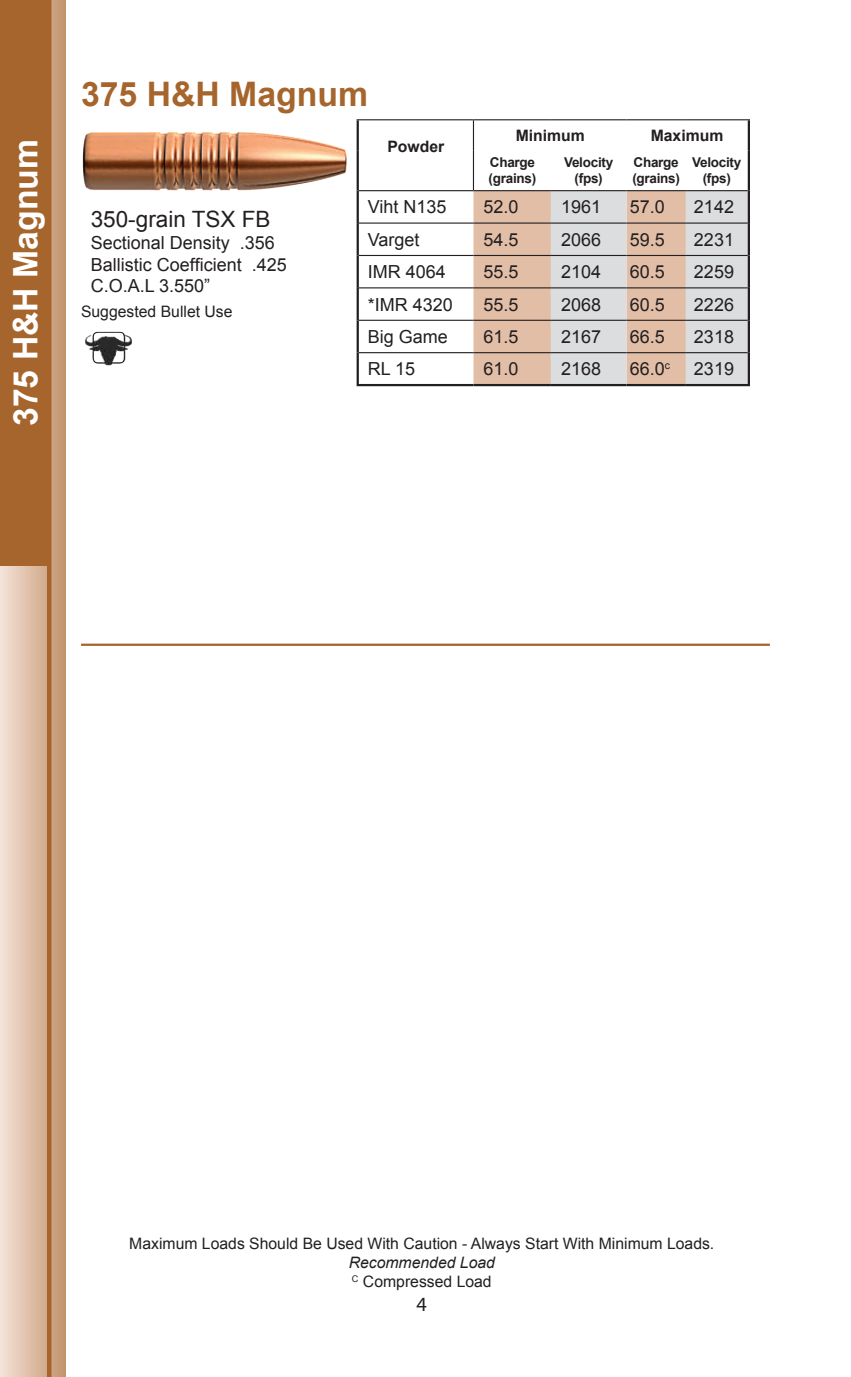
<style>
.page{position:relative;width:851px;height:1377px;background:#fff}
.page>*{position:absolute;margin:0;border:0;box-sizing:border-box;transform-origin:0 0}
.t1{font:700 33.75px "Arial";color:#fff}
.t2{font:700 33.75px "Arial";color:#a5652d}
.t3{font:22.5px "Arial";color:#231f20}
.t4{font:20.25px "Myriad Pro";color:#231f20}
.t5{font:18px/21.6px "Arial";color:#231f20}
.t6{font:15.75px "Arial";color:#231f20}
.t7{font:italic 15.75px/18.9px "Arial";color:#231f20}
.t8{font:700 15.75px "Arial";color:#231f20}
.t9{font:700 13.5px/16.2px "Arial";letter-spacing:-.02em;color:#231f20}
.s1{font-style:normal}
</style>
<div class="page">
<div style="left:0;top:0;width:66px;height:1377px;background:linear-gradient(to right,#f5e3d9,#c3956f)"></div>
<div style="left:0;top:0;width:50px;height:565px;background:#a5652d"></div>
<hr style="left:47px;top:0;width:4px;height:1377px;background:#a5652d">
<hr style="left:81px;top:644px;width:689px;height:2px;background:#a5652d">
<svg style="left:473px;top:191px;width:274px;height:193px;background:#ddcbc1"></svg>
<hr style="left:356px;top:120px;width:3px;height:30px;background:#231f20">
<hr style="left:356px;top:150px;width:3px;height:41px;background:#231f20">
<hr style="left:356px;top:191px;width:3px;height:32px;background:#231f20">
<hr style="left:356px;top:223px;width:3px;height:32px;background:#231f20">
<hr style="left:356px;top:255px;width:3px;height:33px;background:#231f20">
<hr style="left:356px;top:288px;width:3px;height:32px;background:#231f20">
<hr style="left:356px;top:320px;width:3px;height:33px;background:#231f20">
<hr style="left:356px;top:353px;width:3px;height:31px;background:#231f20">
<hr style="left:356px;top:384px;width:117px;height:2px;background:#231f20">
<hr style="left:473px;top:384px;width:78px;height:2px;background:#231f20">
<hr style="left:551px;top:384px;width:75px;height:2px;background:#231f20">
<hr style="left:626px;top:384px;width:59px;height:2px;background:#231f20">
<hr style="left:685px;top:384px;width:65px;height:2px;background:#231f20">
<hr style="left:359px;top:320px;width:114px;height:1px;background:#231f20">
<hr style="left:473px;top:320px;width:78px;height:1px;background:#231f20">
<hr style="left:551px;top:320px;width:75px;height:1px;background:#231f20">
<hr style="left:626px;top:320px;width:59px;height:1px;background:#231f20">
<hr style="left:685px;top:320px;width:62px;height:1px;background:#231f20">
<hr style="left:359px;top:255px;width:114px;height:1px;background:#231f20">
<hr style="left:473px;top:255px;width:78px;height:1px;background:#231f20">
<hr style="left:551px;top:255px;width:75px;height:1px;background:#231f20">
<hr style="left:626px;top:255px;width:59px;height:1px;background:#231f20">
<hr style="left:685px;top:255px;width:62px;height:1px;background:#231f20">
<hr style="left:359px;top:190px;width:114px;height:1px;background:#231f20">
<hr style="left:473px;top:190px;width:78px;height:1px;background:#231f20">
<hr style="left:551px;top:190px;width:75px;height:1px;background:#231f20">
<hr style="left:626px;top:190px;width:59px;height:1px;background:#231f20">
<hr style="left:685px;top:190px;width:62px;height:1px;background:#231f20">
<hr style="left:356px;top:119px;width:117px;height:1px;background:#231f20">
<hr style="left:473px;top:119px;width:78px;height:1px;background:#231f20">
<hr style="left:551px;top:119px;width:75px;height:1px;background:#231f20">
<hr style="left:626px;top:119px;width:59px;height:1px;background:#231f20">
<hr style="left:685px;top:119px;width:65px;height:1px;background:#231f20">
<hr style="left:747px;top:120px;width:3px;height:30px;background:#231f20">
<hr style="left:473px;top:120px;width:1px;height:30px;background:#231f20">
<hr style="left:473px;top:150px;width:1px;height:40px;background:#231f20">
<hr style="left:747px;top:150px;width:3px;height:41px;background:#231f20">
<hr style="left:747px;top:191px;width:3px;height:32px;background:#231f20">
<hr style="left:747px;top:223px;width:3px;height:32px;background:#231f20">
<hr style="left:747px;top:255px;width:3px;height:33px;background:#231f20">
<hr style="left:747px;top:288px;width:3px;height:32px;background:#231f20">
<hr style="left:747px;top:320px;width:3px;height:33px;background:#231f20">
<hr style="left:747px;top:353px;width:3px;height:31px;background:#231f20">
<hr style="left:359px;top:223px;width:114px;height:1px;background:#231f20">
<hr style="left:473px;top:223px;width:78px;height:1px;background:#231f20">
<hr style="left:551px;top:223px;width:75px;height:1px;background:#231f20">
<hr style="left:626px;top:223px;width:59px;height:1px;background:#231f20">
<hr style="left:685px;top:223px;width:62px;height:1px;background:#231f20">
<hr style="left:359px;top:287px;width:114px;height:1px;background:#231f20">
<hr style="left:473px;top:287px;width:78px;height:1px;background:#231f20">
<hr style="left:551px;top:287px;width:75px;height:1px;background:#231f20">
<hr style="left:626px;top:287px;width:59px;height:1px;background:#231f20">
<hr style="left:685px;top:287px;width:62px;height:1px;background:#231f20">
<hr style="left:359px;top:352px;width:114px;height:1px;background:#231f20">
<hr style="left:473px;top:352px;width:78px;height:1px;background:#231f20">
<hr style="left:551px;top:352px;width:75px;height:1px;background:#231f20">
<hr style="left:626px;top:352px;width:59px;height:1px;background:#231f20">
<hr style="left:685px;top:352px;width:62px;height:1px;background:#231f20">
<img style="left:82px;top:132px;width:265px;height:59px">
<img style="left:85px;top:331px;width:47px;height:35px">
<h1 class="t2" style="left:81px;top:71px;width:288px">375 H&amp;H Magnum</h1>
<p class="t8" style="left:515px;top:125px;width:71px">Minimum</p>
<p class="t8" style="left:650px;top:125px;width:74px">Maximum</p>
<p class="t9" style="left:488px;top:155px;width:49px">Charge (grains)</p>
<p class="t9" style="left:564px;top:155px;width:51px;text-align:center">Velocity (fps)</p>
<p class="t9" style="left:632px;top:155px;width:49px">Charge (grains)</p>
<p class="t9" style="left:692px;top:155px;width:51px;text-align:center">Velocity (fps)</p>
<h1 class="t1" style="left:3px;top:426px;width:288px;rotate:-90deg">375 H&amp;H Magnum</h1>
<p class="t8" style="left:387px;top:135px;width:58px">Powder</p>
<p class="t5" style="left:368px;top:197px;width:80px">Viht N135</p>
<p class="t5" style="left:483px;top:197px;width:37px">52.0</p>
<p class="t5" style="left:561px;top:197px;width:42px">1961</p>
<p class="t5" style="left:629px;top:197px;width:37px">57.0</p>
<p class="t5" style="left:694px;top:197px;width:42px">2142</p>
<p class="t5" style="left:368px;top:229px;width:53px">Varget</p>
<p class="t5" style="left:483px;top:229px;width:37px">54.5</p>
<p class="t5" style="left:561px;top:229px;width:42px">2066</p>
<p class="t5" style="left:629px;top:229px;width:37px">59.5</p>
<p class="t5" style="left:694px;top:229px;width:42px">2231</p>
<p class="t5" style="left:368px;top:261px;width:80px">IMR 4064</p>
<p class="t5" style="left:483px;top:261px;width:37px">55.5</p>
<p class="t5" style="left:561px;top:261px;width:42px">2104</p>
<p class="t5" style="left:629px;top:261px;width:37px">60.5</p>
<p class="t5" style="left:694px;top:261px;width:42px">2259</p>
<p class="t5" style="left:368px;top:294px;width:87px">*IMR 4320</p>
<p class="t5" style="left:483px;top:294px;width:37px">55.5</p>
<p class="t5" style="left:561px;top:294px;width:42px">2068</p>
<p class="t5" style="left:629px;top:294px;width:37px">60.5</p>
<p class="t5" style="left:694px;top:294px;width:42px">2226</p>
<p class="t5" style="left:368px;top:326px;width:82px">Big Game</p>
<p class="t5" style="left:483px;top:326px;width:37px">61.5</p>
<p class="t5" style="left:561px;top:326px;width:42px">2167</p>
<p class="t5" style="left:629px;top:326px;width:37px">66.5</p>
<p class="t5" style="left:694px;top:326px;width:42px">2318</p>
<p class="t5" style="left:368px;top:358px;width:49px">RL 15</p>
<p class="t5" style="left:483px;top:358px;width:37px">61.0</p>
<p class="t5" style="left:561px;top:358px;width:42px">2168</p>
<p class="t5" style="left:629px;top:358px;width:42px">66.0<sup>c</sup></p>
<p class="t5" style="left:694px;top:358px;width:42px">2319</p>
<p class="t3" style="left:91px;top:205px;width:181px">350-grain TSX FB</p>
<p class="t5" style="left:91px;top:232px;width:198px">Sectional Density .356<br>Ballistic Coefficient .425<br>C.O.A.L 3.550”</p>
<p class="t6" style="left:81px;top:301px;width:153px">Suggested Bullet Use</p>
<p class="t6" style="left:129px;top:1233px;width:586px">Maximum Loads Should Be Used With Caution - Always Start With Minimum Loads.</p>
<p class="t7" style="left:348px;top:1253px;width:148px">Recommended Load<br><sup>C</sup> <span class="s1">Compressed Load</span></p>
<p class="t4" style="left:416px;top:1292px;width:12px">4</p>
</div>
